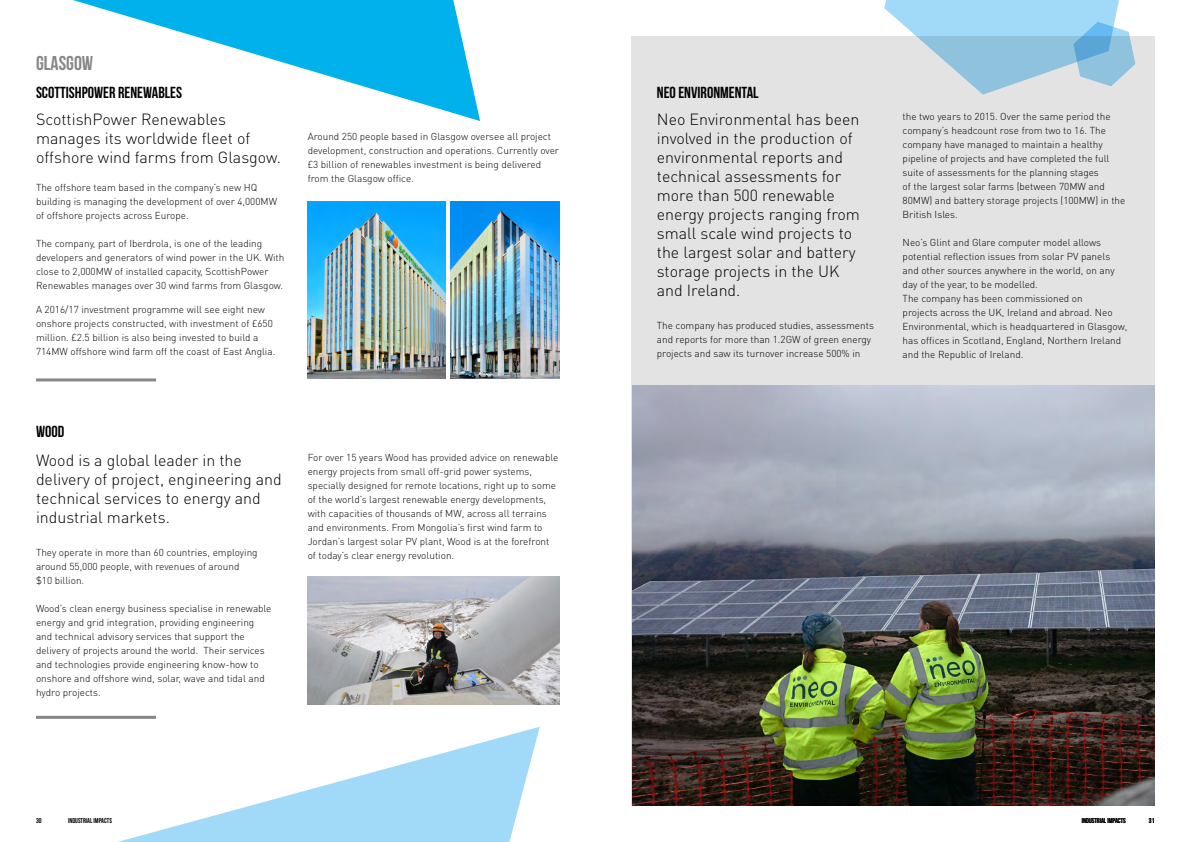
<style>
.page{position:relative;width:1191px;height:842px;background:#fff}
.page>*{position:absolute;margin:0;border:0;box-sizing:border-box;transform-origin:0 0}
.t1{font:700 20px "Bebas Neue";color:#878787}
.t2{font:300 16px/19px "DIN Pro";color:#000}
.t3{font:700 16px "Bebas Neue";color:#000}
.t4{font:300 10px/14px "DIN Pro";color:#000}
.t5{font:700 7px "Bebas Neue";color:#000}
</style>
<div class="page">
<div style="left:631px;top:36px;width:524px;height:770px;background:#e3e3e3"></div>
<img style="left:308px;top:202px;width:138px;height:176px">
<img style="left:451px;top:202px;width:108px;height:176px">
<img style="left:308px;top:576px;width:251px;height:128px">
<svg style="left:118px;top:727px;width:422px;height:115px"></svg>
<svg style="left:73px;top:0;width:407px;height:121px"></svg>
<hr style="left:36px;top:716px;width:120px;height:3px;background:#878787">
<hr style="left:36px;top:378px;width:120px;height:3px;background:#878787">
<img style="left:632px;top:386px;width:522px;height:420px">
<svg style="left:884px;top:0;width:251px;height:95px"></svg>
<h1 class="t1" style="left:36px;top:52px;width:59px">GLASGOW</h1>
<h2 class="t3" style="left:36px;top:84px;width:148px">SCOTTISHPOWER RENEWABLES</h2>
<h2 class="t2" style="left:36px;top:109px;width:247px">ScottishPower Renewables manages its worldwide fleet of offshore wind farms from Glasgow.</h2>
<p class="t4" style="left:36px;top:180px;width:243px">The offshore team based in the company’s new HQ building is managing the development of over 4,000MW of offshore projects across Europe.</p>
<p class="t4" style="left:36px;top:236px;width:250px">The company, part of Iberdrola, is one of the leading developers and generators of wind power in the UK. With close to 2,000MW of installed capacity, ScottishPower Renewables manages over 30 wind farms from Glasgow.</p>
<p class="t4" style="left:36px;top:302px;width:241px">A 2016/17 investment programme will see eight new onshore projects constructed, with investment of £650 million. £2.5 billion is also being invested to build a 714MW offshore wind farm off the coast of East Anglia.</p>
<p class="t4" style="left:308px;top:129px;width:253px">Around 250 people based in Glasgow oversee all project development, construction and operations. Currently over £3 billion of renewables investment is being delivered from the Glasgow office.</p>
<h2 class="t3" style="left:36px;top:423px;width:30px">WOOD</h2>
<h2 class="t2" style="left:36px;top:450px;width:247px">Wood is a global leader in the delivery of project, engineering and technical services to energy and industrial markets.</h2>
<p class="t4" style="left:36px;top:544px;width:223px">They operate in more than 60 countries, employing around 55,000 people, with revenues of around $10 billion.</p>
<p class="t4" style="left:36px;top:600px;width:237px">Wood’s clean energy business specialise in renewable energy and grid integration, providing engineering and technical advisory services that support the delivery of projects around the world. Their services and technologies provide engineering know-how to onshore and offshore wind, solar, wave and tidal and hydro projects.</p>
<p class="t4" style="left:308px;top:450px;width:252px">For over 15 years Wood has provided advice on renewable energy projects from small off-grid power systems, specially designed for remote locations, right up to some of the world’s largest renewable energy developments, with capacities of thousands of MW, across all terrains and environments. From Mongolia’s first wind farm to Jordan’s largest solar PV plant, Wood is at the forefront of today’s clear energy revolution.</p>
<p class="t5" style="left:36px;top:817px;width:7px">30</p>
<p class="t5" style="left:68px;top:817px;width:45px">INDUSTRIAL IMPACTS</p>
<h2 class="t3" style="left:657px;top:84px;width:103px">NEO ENVIRONMENTAL</h2>
<p class="t2" style="left:657px;top:109px;width:205px">Neo Environmental has been involved in the production of environmental reports and technical assessments for more than 500 renewable energy projects ranging from small scale wind projects to the largest solar and battery storage projects in the UK and Ireland.</p>
<p class="t4" style="left:657px;top:318px;width:219px">The company has produced studies, assessments and reports for more than 1.2GW of green energy projects and saw its turnover increase 500% in</p>
<p class="t4" style="left:902px;top:109px;width:224px">the two years to 2015. Over the same period the company’s headcount rose from two to 16. The company have managed to maintain a healthy pipeline of projects and have completed the full suite of assessments for the planning stages<br>of the largest solar farms (between 70MW and 80MW) and battery storage projects (100MW) in the British Isles.</p>
<p class="t4" style="left:902px;top:235px;width:226px">Neo’s Glint and Glare computer model allows potential reflection issues from solar PV panels and other sources anywhere in the world, on any day of the year, to be modelled.<br>The company has been commissioned on<br>projects across the UK, Ireland and abroad. Neo Environmental, which is headquartered in Glasgow, has offices in Scotland, England, Northern Ireland and the Republic of Ireland.</p>
<p class="t5" style="left:1081px;top:817px;width:45px">INDUSTRIAL IMPACTS</p>
<p class="t5" style="left:1148px;top:817px;width:7px">31</p>
</div>
